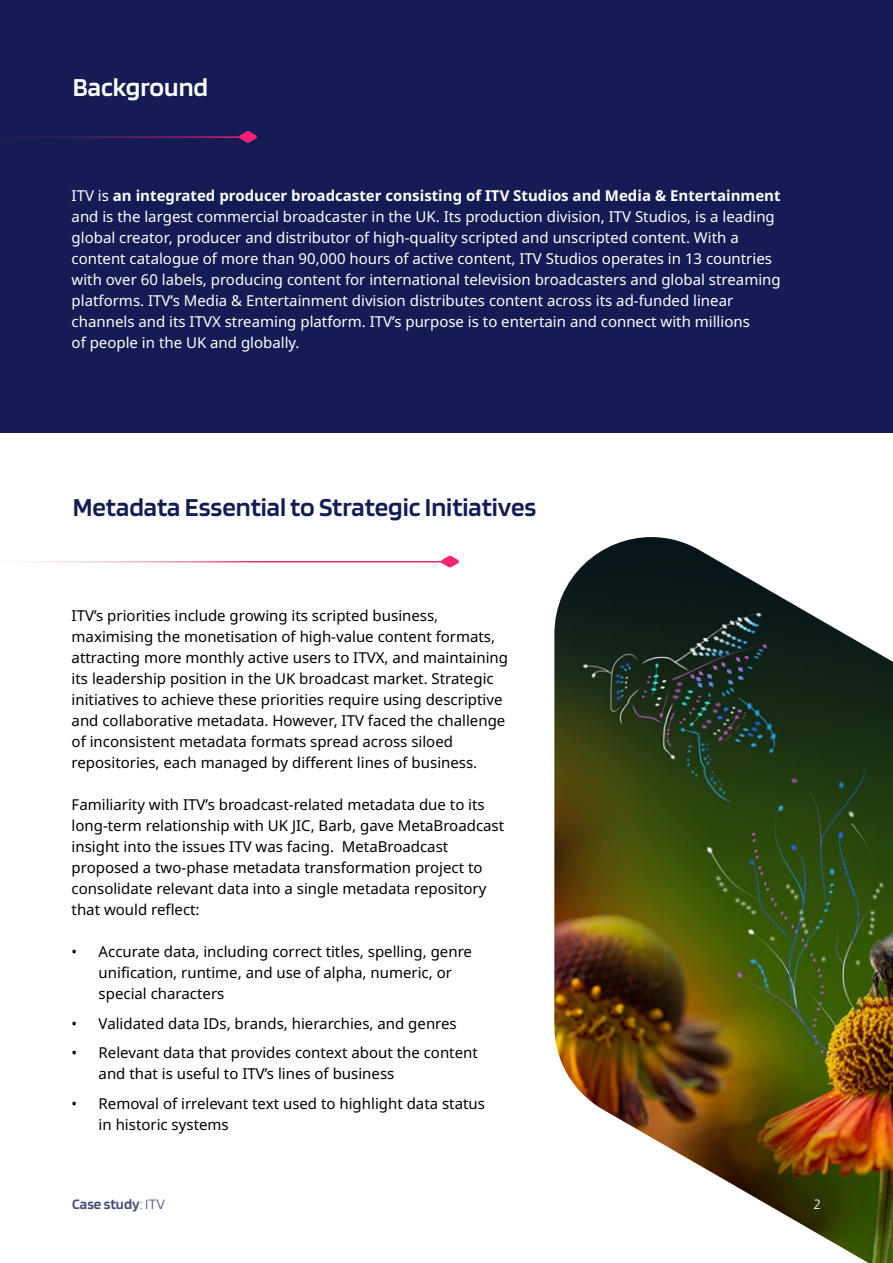
<style>
.page{position:relative;width:893px;height:1263px;background:#fff}
.page>*{position:absolute;margin:0;border:0;box-sizing:border-box;transform-origin:0 0}
.t1{font:600 27px "Blinker";color:#151c55}
.t2{font:600 27px "Blinker";color:#fff}
.t3{font:15px/21px "Noto Sans";color:#000}
.t4{font:15px/21px "Noto Sans";color:#fff}
.t5{font:600 15px "Blinker";color:#444977}
.t6{font:300 15px "Blinker";color:#fff}
.s1{font-weight:700}
.s2{font-weight:300}
</style>
<div class="page">
<img style="left:554px;top:537px;width:339px;height:726px">
<div style="left:0;top:0;width:893px;height:432px;background:#151c55"></div>
<hr style="left:0;top:136px;width:251px;height:2px;background:#fff">
<svg style="left:239px;top:131px;width:18px;height:12px"></svg>
<svg style="left:441px;top:555px;width:18px;height:13px"></svg>
<h1 class="t2" style="left:73px;top:73px;width:137px">Background</h1>
<p class="t4" style="left:72px;top:185px;width:711px">ITV is <span class="s1">an integrated producer broadcaster consisting of ITV Studios and Media &amp; Entertainment </span>and is the largest commercial broadcaster in the UK. Its production division, ITV Studios, is a leading global creator, producer and distributor of high-quality scripted and unscripted content. With a content catalogue of more than 90,000 hours of active content, ITV Studios operates in 13 countries with over 60 labels, producing content for international television broadcasters and global streaming platforms. ITV’s Media &amp; Entertainment division distributes content across its ad-funded linear channels and its ITVX streaming platform. ITV’s purpose is to entertain and connect with millions<br>of people in the UK and globally.</p>
<h1 class="t1" style="left:73px;top:493px;width:465px">Metadata Essential to Strategic Initiatives</h1>
<p class="t3" style="left:72px;top:605px;width:438px">ITV’s priorities include growing its scripted business, maximising the monetisation of high-value content formats, attracting more monthly active users to ITVX, and maintaining its leadership position in the UK broadcast market. Strategic initiatives to achieve these priorities require using descriptive and collaborative metadata. However, ITV faced the challenge of inconsistent metadata formats spread across siloed repositories, each managed by different lines of business.</p>
<p class="t3" style="left:72px;top:794px;width:434px">Familiarity with ITV’s broadcast-related metadata due to its long-term relationship with UK JIC, Barb, gave MetaBroadcast insight into the issues ITV was facing. MetaBroadcast proposed a two-phase metadata transformation project to consolidate relevant data into a single metadata repository that would reflect:</p>
<p class="t3" style="left:99px;top:941px;width:375px;text-indent:-27px">• Accurate data, including correct titles, spelling, genre unification, runtime, and use of alpha, numeric, or special characters</p>
<p class="t3" style="left:72px;top:1013px;width:387px">• Validated data IDs, brands, hierarchies, and genres</p>
<p class="t3" style="left:99px;top:1042px;width:381px;text-indent:-27px">• Relevant data that provides context about the content and that is useful to ITV’s lines of business</p>
<p class="t3" style="left:99px;top:1093px;width:388px;text-indent:-27px">• Removal of irrelevant text used to highlight data status in historic systems</p>
<p class="t5" style="left:72px;top:1196px;width:94px">Case study<span class="s2">: ITV</span></p>
<p class="t6" style="left:814px;top:1197px;width:8px">2</p>
</div>
